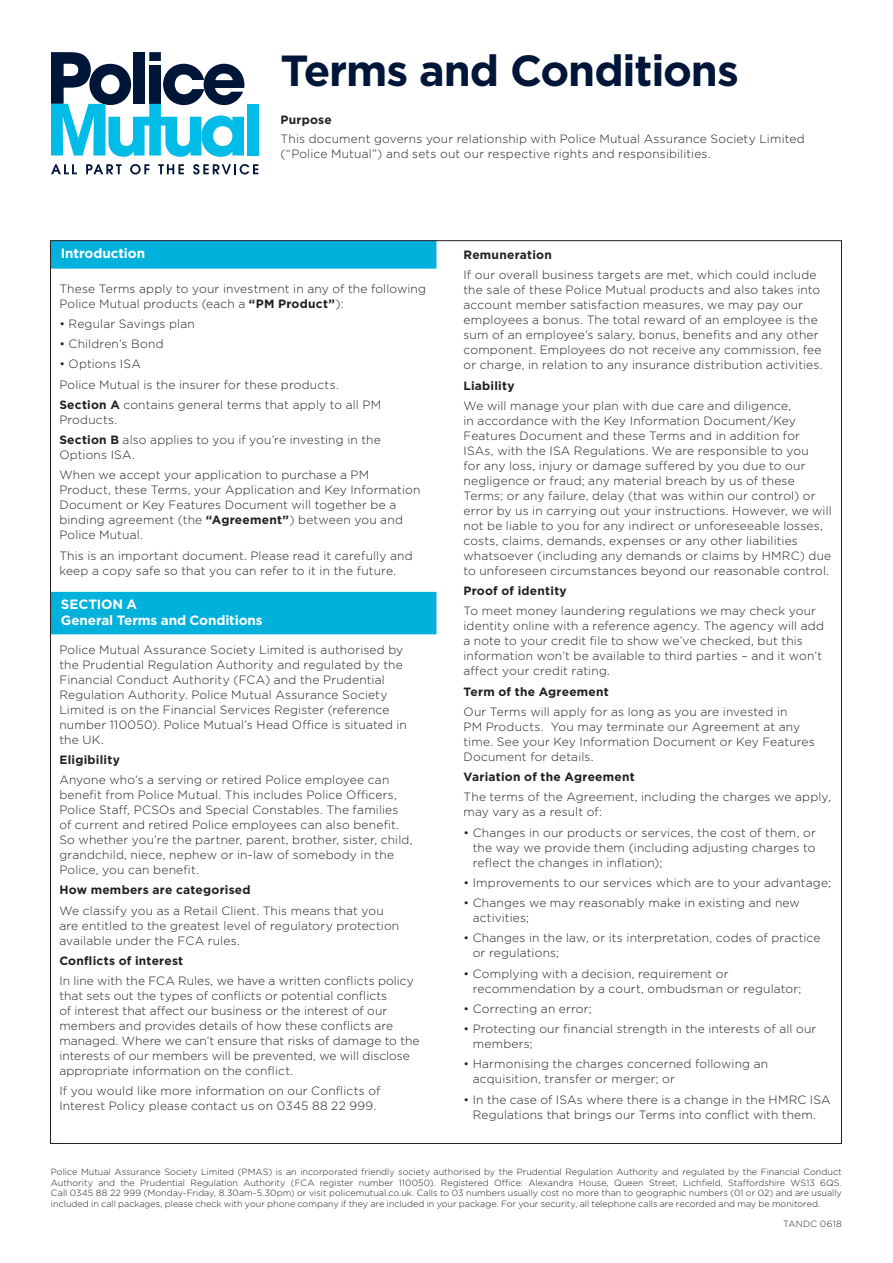
<style>
.page{position:relative;width:893px;height:1263px;background:#fff}
.page>*{position:absolute;margin:0;border:0;box-sizing:border-box;transform-origin:0 0}
.t1{font:700 43.5px "Gotham";letter-spacing:-.025em;color:#001638}
.t2{font:700 13.5px/16.2px "Gotham";letter-spacing:-.01em;color:#fff}
.t3{font:300 12px/15px "Gotham";letter-spacing:.015em;color:#231f20}
.t4{font:700 12px "Gotham";letter-spacing:.02em;color:#231f20}
.t5{font:300 9px/10.5px "Gotham";letter-spacing:.005em;color:#231f20;text-align:justify}
.t6{font:300 9px "Gotham";letter-spacing:.04em;color:#231f20}
.s1{font-weight:700}
</style>
<div class="page">
<div style="left:247px;top:104px;width:12px;height:52px;background:#00bce7"></div>
<svg style="left:51px;top:52px;width:193px;height:105px"></svg>
<svg style="left:51px;top:164px;width:26px;height:10px"></svg>
<svg style="left:86px;top:164px;width:36px;height:10px"></svg>
<svg style="left:130px;top:164px;width:19px;height:11px"></svg>
<svg style="left:158px;top:164px;width:26px;height:10px"></svg>
<svg style="left:193px;top:164px;width:65px;height:11px"></svg>
<div style="left:52px;top:241px;width:384px;height:27px;background:#00b1dc"></div>
<div style="left:51px;top:241px;width:385px;height:28px;border:2px solid #00b1dc"></div>
<div style="left:52px;top:593px;width:384px;height:41px;background:#00b1dc"></div>
<div style="left:51px;top:592px;width:385px;height:42px;border:2px solid #00b1dc"></div>
<h1 class="t1" style="left:281px;top:54px;width:460px">Terms and Conditions</h1>
<p class="t4" style="left:281px;top:115px;width:53px">Purpose</p>
<p class="t3" style="left:281px;top:133px;width:525px">This document governs your relationship with Police Mutual Assurance Society Limited (“Police Mutual”) and sets out our respective rights and responsibilities.</p>
<p class="t2" style="left:61px;top:247px;width:86px">Introduction</p>
<p class="t3" style="left:59px;top:282px;width:368px">These Terms apply to your investment in any of the following<br>Police Mutual products (each a <span class="s1">“PM Product”</span>):</p>
<p class="t3" style="left:59px;top:317px;width:137px">• Regular Savings plan</p>
<p class="t3" style="left:59px;top:337px;width:106px">• Children’s Bond</p>
<p class="t3" style="left:59px;top:355px;width:323px;line-height:20.2px">• Options ISA<br>Police Mutual is the insurer for these products.<br><span class="s1">Section A</span> contains general terms that apply to all PM</p>
<p class="t3" style="left:59px;top:410px;width:323px;line-height:20.2px">Products.<br><span class="s1">Section B</span> also applies to you if you’re investing in the</p>
<p class="t3" style="left:59px;top:446px;width:311px;line-height:20.2px">Options ISA.<br>When we accept your application to purchase a PM</p>
<p class="t3" style="left:59px;top:483px;width:363px">Product, these Terms, your Application and Key Information Document or Key Features Document will together be a binding agreement (the <span class="s1">“Agreement”</span>) between you and Police Mutual.</p>
<p class="t3" style="left:59px;top:549px;width:355px">This is an important document. Please read it carefully and keep a copy safe so that you can refer to it in the future.</p>
<p class="t2" style="left:61px;top:597px;width:203px">SECTION A<br>General Terms and Conditions</p>
<p class="t3" style="left:59px;top:643px;width:349px">Police Mutual Assurance Society Limited is authorised by the Prudential Regulation Authority and regulated by the Financial Conduct Authority (FCA) and the Prudential Regulation Authority. Police Mutual Assurance Society Limited is on the Financial Services Register (reference number 110050). Police Mutual’s Head Office is situated in the UK.</p>
<p class="t4" style="left:59px;top:755px;width:62px">Eligibility</p>
<p class="t3" style="left:59px;top:773px;width:355px">Anyone who’s a serving or retired Police employee can benefit from Police Mutual. This includes Police Officers, Police Staff, PCSOs and Special Constables. The families of current and retired Police employees can also benefit.<br>So whether you’re the partner, parent, brother, sister, child, grandchild, niece, nephew or in-law of somebody in the Police, you can benefit.</p>
<p class="t4" style="left:59px;top:886px;width:193px">How members are categorised</p>
<p class="t3" style="left:59px;top:904px;width:341px">We classify you as a Retail Client. This means that you are entitled to the greatest level of regulatory protection available under the FCA rules.</p>
<p class="t4" style="left:59px;top:956px;width:125px">Conflicts of interest</p>
<p class="t3" style="left:59px;top:974px;width:362px">In line with the FCA Rules, we have a written conflicts policy that sets out the types of conflicts or potential conflicts<br>of interest that affect our business or the interest of our members and provides details of how these conflicts are managed. Where we can’t ensure that risks of damage to the interests of our members will be prevented, we will disclose appropriate information on the conflict.</p>
<p class="t3" style="left:59px;top:1084px;width:322px">If you would like more information on our Conflicts of<br>Interest Policy please contact us on 0345 88 22 999.</p>
<p class="t4" style="left:463px;top:250px;width:90px">Remuneration</p>
<p class="t3" style="left:463px;top:269px;width:361px">If our overall business targets are met, which could include the sale of these Police Mutual products and also takes into account member satisfaction measures, we may pay our employees a bonus. The total reward of an employee is the sum of an employee’s salary, bonus, benefits and any other component. Employees do not receive any commission, fee or charge, in relation to any insurance distribution activities.</p>
<p class="t4" style="left:463px;top:381px;width:53px">Liability</p>
<p class="t3" style="left:463px;top:399px;width:370px">We will manage your plan with due care and diligence,<br>in accordance with the Key Information Document/Key Features Document and these Terms and in addition for ISAs, with the ISA Regulations. We are responsible to you<br>for any loss, injury or damage suffered by you due to our negligence or fraud; any material breach by us of these Terms; or any failure, delay (that was within our control) or error by us in carrying out your instructions. However, we will not be liable to you for any indirect or unforeseeable losses, costs, claims, demands, expenses or any other liabilities whatsoever (including any demands or claims by HMRC) due to unforeseen circumstances beyond our reasonable control.</p>
<p class="t4" style="left:463px;top:586px;width:105px">Proof of identity</p>
<p class="t3" style="left:463px;top:605px;width:362px">To meet money laundering regulations we may check your identity online with a reference agency. The agency will add a note to your credit file to show we’ve checked, but this information won’t be available to third parties – and it won’t affect your credit rating.</p>
<p class="t4" style="left:463px;top:687px;width:147px">Term of the Agreement</p>
<p class="t3" style="left:463px;top:705px;width:353px">Our Terms will apply for as long as you are invested in<br>PM Products. You may terminate our Agreement at any time. See your Key Information Document or Key Features Document for details.</p>
<p class="t4" style="left:463px;top:772px;width:173px">Variation of the Agreement</p>
<p class="t3" style="left:463px;top:791px;width:369px">The terms of the Agreement, including the charges we apply, may vary as a result of:</p>
<p class="t3" style="left:473px;top:826px;width:345px;text-align:justify;text-indent:-9px">• Changes in our products or services, the cost of them, or the way we provide them (including adjusting charges to reflect the changes in inflation);</p>
<p class="t3" style="left:463px;top:876px;width:369px">• Improvements to our services which are to your advantage;</p>
<p class="t3" style="left:473px;top:896px;width:329px;text-indent:-9px">• Changes we may reasonably make in existing and new activities;</p>
<p class="t3" style="left:473px;top:932px;width:349px;text-indent:-9px">• Changes in the law, or its interpretation, codes of practice or regulations;</p>
<p class="t3" style="left:473px;top:967px;width:330px;text-indent:-9px">• Complying with a decision, requirement or recommendation by a court, ombudsman or regulator;</p>
<p class="t3" style="left:463px;top:1002px;width:130px">• Correcting an error;</p>
<p class="t3" style="left:473px;top:1022px;width:345px;text-indent:-9px">• Protecting our financial strength in the interests of all our members;</p>
<p class="t3" style="left:473px;top:1058px;width:297px;text-indent:-9px">• Harmonising the charges concerned following an acquisition, transfer or merger; or</p>
<p class="t3" style="left:463px;top:1093px;width:369px;text-align:center">• In the case of ISAs where there is a change in the HMRC ISA<br>Regulations that brings our Terms into conflict with them.</p>
<p class="t5" style="left:51px;top:1167px;width:792px">Police Mutual Assurance Society Limited (PMAS) is an incorporated friendly society authorised by the Prudential Regulation Authority and regulated by the Financial Conduct Authority and the Prudential Regulation Authority (FCA register number 110050). Registered Office: Alexandra House, Queen Street, Lichfield, Staffordshire WS13 6QS.<br>Call 0345 88 22 999 (Monday-Friday, 8.30am-5.30pm) or visit policemutual.co.uk. Calls to 03 numbers usually cost no more than to geographic numbers (01 or 02) and are usually included in call packages, please check with your phone company if they are included in your package. For your security, all telephone calls are recorded and may be monitored.</p>
<p class="t6" style="left:783px;top:1220px;width:60px">TANDC 0618</p>
</div>
